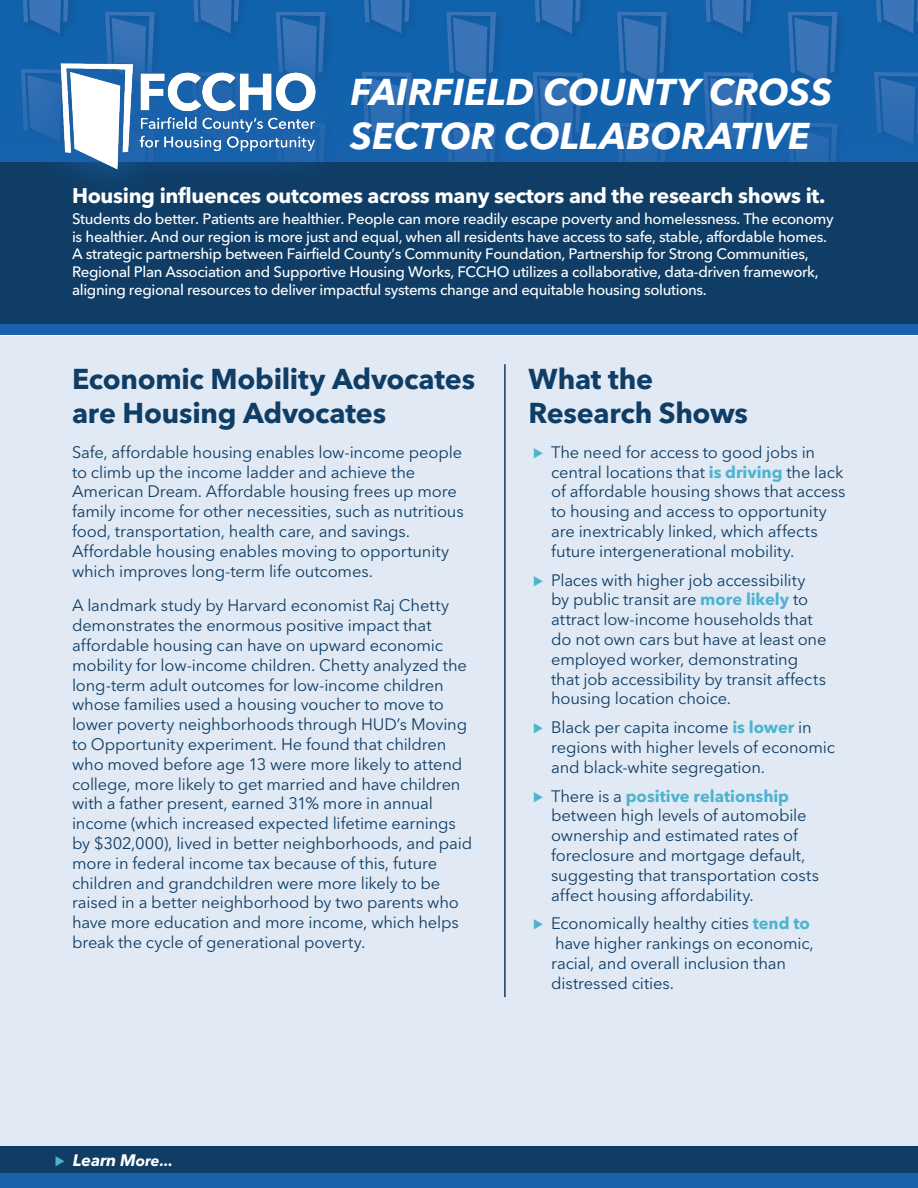
<style>
.page{position:relative;width:918px;height:1188px;background:#fff}
.page>*{position:absolute;margin:0;border:0;box-sizing:border-box;transform-origin:0 0}
.BODY_Intro{font:italic 700 37.05px/44.4px "Avenir Next LT Pro";color:#fff}
.BODY_Intro-2{font:700 28.5px/34.2px "Avenir Next LT Pro";letter-spacing:-.01em;color:#0f3d65}
.t1{font:700 21px "Avenir Next LT Pro";letter-spacing:-.015em;color:#fff}
.BODY_Intro-3{font:16.5px/19.8px "Avenir Next LT Pro";letter-spacing:-.01em;color:#0f3d65}
.t2{font:italic 700 16.5px "Avenir Next LT Pro";letter-spacing:-.005em;color:#fff}
.t3{font:500 15px/17.9px "Avenir Next LT Pro";letter-spacing:-.02em;color:#fff}
.s1{font-family:"Proxima Nova";font-weight:700;color:#4db3cf}
.s2{font-weight:700;color:#4db3cf}
.s3{font-family:"Proxima Nova";font-style:normal;color:#4db3cf}
.s4{font-size:15px}
</style>
<div class="page">
<div style="left:0;top:336px;width:918px;height:852px;background:#e1eaf4"></div>
<div style="left:0;top:0;width:918px;height:335px;background:#1a62ac"></div>
<div style="left:0;top:1173px;width:918px;height:15px;background:#1a62ac"></div>
<img style="left:21px;top:0;width:897px;height:162px">
<div style="left:0;top:162px;width:918px;height:162px;background:#0f3d65"></div>
<div style="left:24px;top:25px;width:328px;height:180px;background:#1a62ac;opacity:.77"></div>
<img style="left:59px;top:51px;width:282px;height:123px">
<hr style="left:504px;top:364px;width:2px;height:633px;background:#0f3d65">
<div style="left:0;top:1146px;width:918px;height:27px;background:#0f3d65"></div>
<p class="BODY_Intro" style="left:350px;top:69px;width:483px">FAIRFIELD COUNTY CROSS<br>SECTOR COLLABORATIVE</p>
<p class="t1" style="left:72px;top:183px;width:755px">Housing influences outcomes across many sectors and the research shows it.</p>
<p class="t3" style="left:72px;top:210px;width:763px">Students do better. Patients are healthier. People can more readily escape poverty and homelessness. The economy is healthier. And our region is more just and equal, when all residents have access to safe, stable, affordable homes.<br>A strategic partnership between Fairfield County’s Community Foundation, Partnership for Strong Communities, Regional Plan Association and Supportive Housing Works, FCCHO utilizes a collaborative, data-driven framework, aligning regional resources to deliver impactful systems change and equitable housing solutions.</p>
<p class="BODY_Intro-2" style="left:72px;top:362px;width:405px">Economic Mobility Advocates are Housing Advocates</p>
<p class="BODY_Intro-3" style="left:72px;top:442px;width:393px">Safe, affordable housing enables low-income people to climb up the income ladder and achieve the American Dream. Affordable housing frees up more family income for other necessities, such as nutritious food, transportation, health care, and savings.<br>Affordable housing enables moving to opportunity which improves long-term life outcomes.</p>
<p class="BODY_Intro-3" style="left:72px;top:596px;width:402px">A landmark study by Harvard economist Raj Chetty demonstrates the enormous positive impact that affordable housing can have on upward economic mobility for low-income children. Chetty analyzed the long-term adult outcomes for low-income children whose families used a housing voucher to move to lower poverty neighborhoods through HUD’s Moving to Opportunity experiment. He found that children who moved before age 13 were more likely to attend college, more likely to get married and have children with a father present, earned 31% more in annual income (which increased expected lifetime earnings by $302,000), lived in better neighborhoods, and paid more in federal income tax because of this, future children and grandchildren were more likely to be raised in a better neighborhood by two parents who have more education and more income, which helps break the cycle of generational poverty.</p>
<p class="BODY_Intro-2" style="left:529px;top:362px;width:221px">What the<br>Research Shows</p>
<p class="BODY_Intro-3" style="left:551px;top:442px;width:296px;text-indent:-18px"><span class="s1">⊲</span> The need for access to good jobs in central locations that <span class="s2">is driving</span> the lack of affordable housing shows that access to housing and access to opportunity are inextricably linked, which affects future intergenerational mobility.</p>
<p class="BODY_Intro-3" style="left:551px;top:570px;width:277px;text-indent:-18px"><span class="s1">⊲</span> Places with higher job accessibility by public transit are <span class="s2">more likely</span> to attract low-income households that do not own cars but have at least one employed worker, demonstrating that job accessibility by transit affects housing location choice.</p>
<p class="BODY_Intro-3" style="left:551px;top:718px;width:285px;text-indent:-18px"><span class="s1">⊲</span> Black per capita income <span class="s2">is lower</span> in regions with higher levels of economic and black-white segregation.</p>
<p class="BODY_Intro-3" style="left:551px;top:786px;width:269px;text-indent:-18px"><span class="s1">⊲</span> There is a <span class="s2">positive relationship </span>between high levels of automobile ownership and estimated rates of foreclosure and mortgage default, suggesting that transportation costs affect housing affordability.</p>
<p class="BODY_Intro-3" style="left:551px;top:914px;width:264px;text-indent:-18px"><span class="s1">⊲</span> Economically healthy cities <span class="s2">tend to </span>have higher rankings on economic, racial, and overall inclusion than distressed cities.</p>
<p class="t2" style="left:55px;top:1150px;width:120px"><span class="s3">⊲</span> Learn M<span class="s4">ore...</span></p>
</div>
